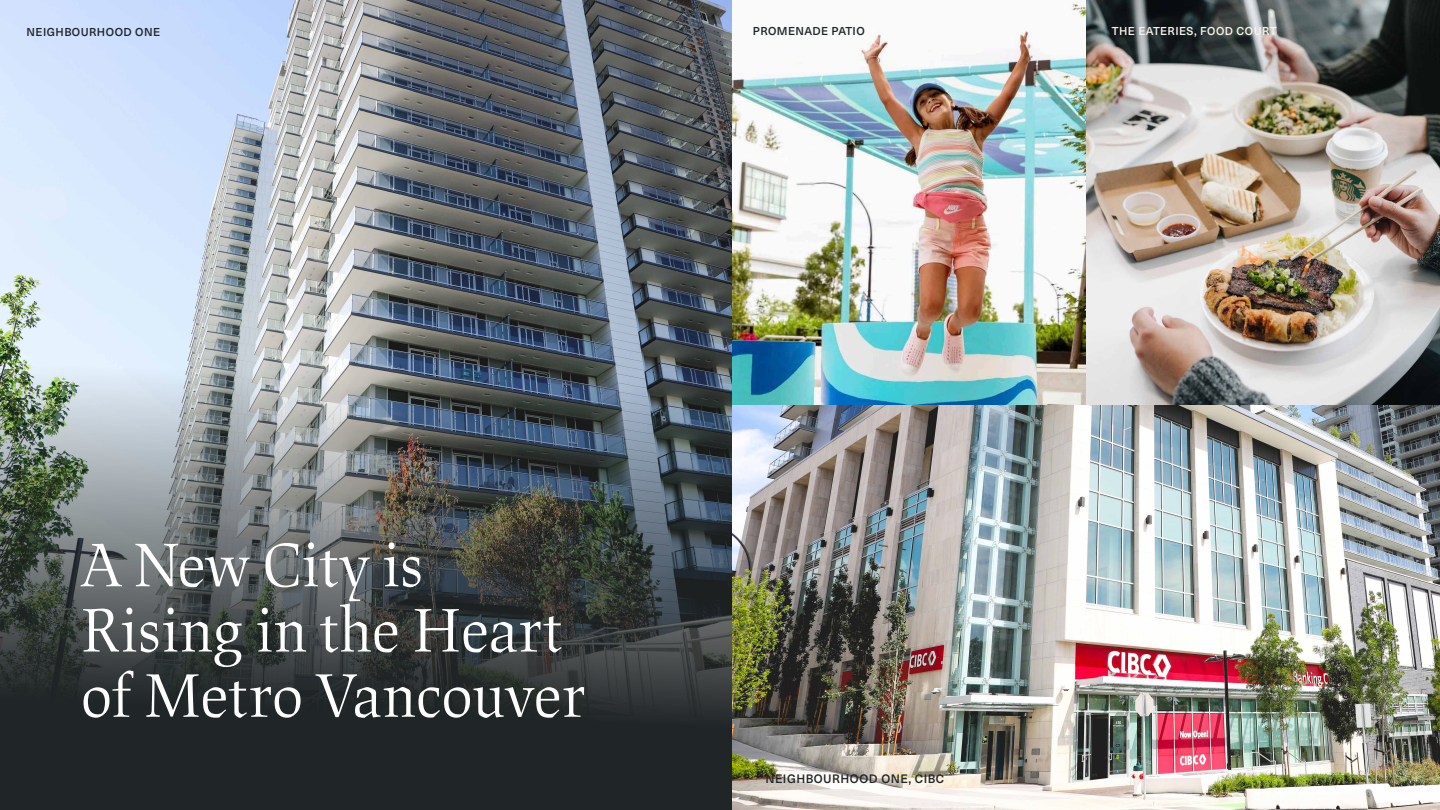
<style>
.page{position:relative;width:1440px;height:810px;background:#fff}
.page>*{position:absolute;margin:0;border:0;box-sizing:border-box;transform-origin:0 0}
.t1{font:63px "Lapture Display";color:#fff}
.t2{font:500 12px "Neue Haas Unica W1 G";letter-spacing:.04em;color:#202527}
.t3{font:500 11.25px "Neue Haas Unica W1 G";letter-spacing:.04em;color:#202527}
.t4{font:500 11.25px "Neue Haas Unica W1 G";letter-spacing:.04em;color:#f7f4ec}
</style>
<div class="page">
<img style="left:732px;top:0;width:708px;height:810px">
<img style="left:0;top:0;width:732px;height:810px">
<p class="t3" style="left:26px;top:23px;width:135px">NEIGHBOURHOOD ONE</p>
<p class="t3" style="left:753px;top:22px;width:113px">PROMENADE PATIO</p>
<p class="t4" style="left:1112px;top:22px;width:166px">THE EATERIES, FOOD COURT</p>
<h4 class="t1" style="left:81px;top:529px;width:344px">A New City is</h4>
<h4 class="t1" style="left:81px;top:594px;width:484px">Rising in the Heart</h4>
<h4 class="t1" style="left:81px;top:659px;width:507px">of Metro Vancouver</h4>
<p class="t2" style="left:765px;top:770px;width:180px">NEIGHBOURHOOD ONE, CIBC</p>
</div>
